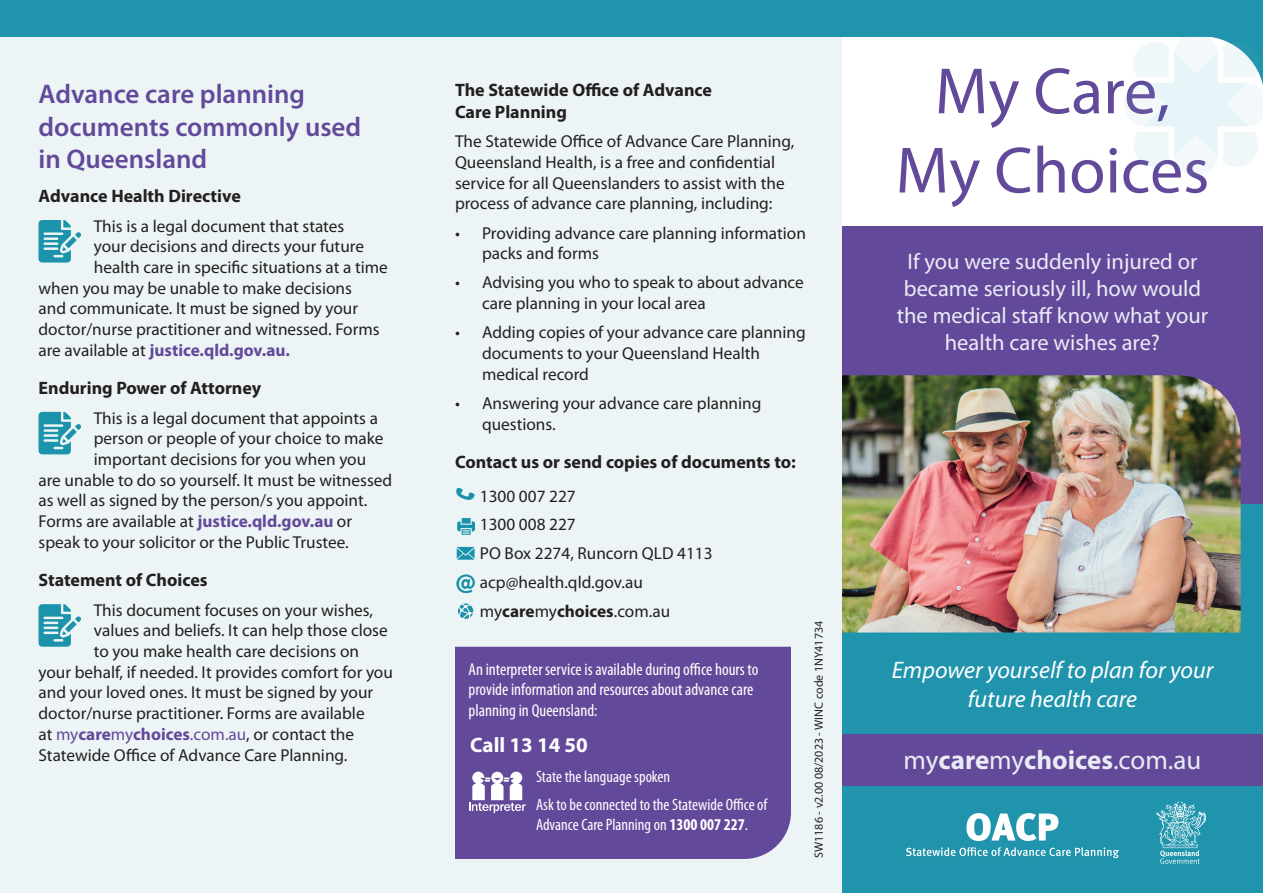
<style>
.page{position:relative;width:1263px;height:893px;background:#fff}
.page>*{position:absolute;margin:0;border:0;box-sizing:border-box;transform-origin:0 0}
.t1{font:66px/79.2px "Myriad Pro";color:#63499a;text-align:center}
.t2{font:600 27px/32.4px "Myriad Pro";color:#63499a}
.t3{font:27px "Myriad Pro";letter-spacing:-.005em;color:#eaebf5}
.t4{font:italic 24px/28.8px "Myriad Pro";color:#fff;text-align:center}
.t5{font:22.5px/27px "Myriad Pro";color:#eaebf5;text-align:center}
.t6{font:700 21px "Myriad Pro";color:#fff}
.t7{font:700 18px/21.6px "Myriad Pro";color:#231f20}
.t8{font:17.25px/20.7px "Myriad Pro";color:#231f20}
.t9{font:condensed 17.25px/20.7px "Myriad Pro";color:#fff}
.t10{font:700 17.25px "Myriad Pro";color:#63499a}
.t11{font:condensed 16.5px/28.3px "Myriad Pro";color:#fff}
.t12{font:12px "Myriad Pro";color:#231f20}
.s1{font-weight:400;color:#231f20}
.s2{font-weight:700;color:#63499a}
.s3{color:#63499a}
.s4{font-weight:700}
</style>
<div class="page">
<div style="left:842px;top:226px;width:421px;height:396px;background:#63499a"></div>
<div style="left:842px;top:505px;width:421px;height:388px;background:#1f94ac"></div>
<div style="left:0;top:36px;width:842px;height:857px;background:#edf4f6"></div>
<div style="left:842px;top:734px;width:421px;height:51px;background:#63499a"></div>
<div style="left:0;top:0;width:1263px;height:36px;background:#1f94ac"></div>
<svg style="left:1124px;top:36px;width:139px;height:140px"></svg>
<svg style="left:456px;top:487px;width:19px;height:13px"></svg>
<svg style="left:457px;top:518px;width:18px;height:17px"></svg>
<svg style="left:457px;top:547px;width:18px;height:13px"></svg>
<svg style="left:456px;top:574px;width:19px;height:19px"></svg>
<svg style="left:458px;top:603px;width:15px;height:16px"></svg>
<svg style="left:39px;top:220px;width:42px;height:43px"></svg>
<svg style="left:39px;top:412px;width:42px;height:42px"></svg>
<svg style="left:39px;top:604px;width:42px;height:43px"></svg>
<svg style="left:1156px;top:801px;width:50px;height:63px"></svg>
<svg style="left:966px;top:813px;width:92px;height:28px"></svg>
<svg style="left:906px;top:847px;width:213px;height:11px"></svg>
<div style="left:455px;top:647px;width:336px;height:212px;background:#63499a"></div>
<svg style="left:469px;top:772px;width:57px;height:41px;background:#b0a3cc"></svg>
<img style="left:842px;top:375px;width:399px;height:257px">
<h2 class="t2" style="left:39px;top:77px;width:324px">Advance care planning documents commonly used in Queensland</h2>
<p class="t7" style="left:39px;top:185px;width:204px">Advance Health Directive</p>
<p class="t8" style="left:94px;top:215px;width:252px">This is a legal document that states</p>
<p class="t8" style="left:94px;top:236px;width:272px">your decisions and directs your future</p>
<p class="t8" style="left:94px;top:257px;width:296px">health care in specific situations at a time</p>
<p class="t8" style="left:39px;top:277px;width:315px">when you may be unable to make decisions</p>
<p class="t8" style="left:39px;top:298px;width:321px">and communicate. It must be signed by your</p>
<p class="t8" style="left:39px;top:319px;width:343px">doctor/nurse practitioner and witnessed. Forms</p>
<p class="t10" style="left:39px;top:339px;width:253px"><span class="s1">are available at</span> justice.qld.gov.au.</p>
<p class="t7" style="left:39px;top:377px;width:224px">Enduring Power of Attorney</p>
<p class="t8" style="left:94px;top:407px;width:286px">This is a legal document that appoints a</p>
<p class="t8" style="left:94px;top:428px;width:291px">person or people of your choice to make</p>
<p class="t8" style="left:94px;top:449px;width:274px">important decisions for you when you</p>
<p class="t8" style="left:39px;top:469px;width:355px">are unable to do so yourself. It must be witnessed</p>
<p class="t8" style="left:39px;top:490px;width:330px">as well as signed by the person/s you appoint.</p>
<p class="t8" style="left:39px;top:511px;width:315px">Forms are available at <span class="s2">justice.qld.gov.au</span> or</p>
<p class="t8" style="left:39px;top:531px;width:312px">speak to your solicitor or the Public Trustee.</p>
<p class="t7" style="left:39px;top:569px;width:171px">Statement of Choices</p>
<p class="t8" style="left:94px;top:599px;width:281px">This document focuses on your wishes,</p>
<p class="t8" style="left:94px;top:620px;width:295px">values and beliefs. It can help those close</p>
<p class="t8" style="left:94px;top:641px;width:267px">to you make health care decisions on</p>
<p class="t8" style="left:39px;top:661px;width:356px">your behalf, if needed. It provides comfort for you</p>
<p class="t8" style="left:39px;top:682px;width:336px">and your loved ones. It must be signed by your</p>
<p class="t8" style="left:39px;top:703px;width:328px">doctor/nurse practitioner. Forms are available</p>
<p class="t8" style="left:39px;top:723px;width:317px">at <span class="s3">my</span><span class="s2">care</span><span class="s3">my</span><span class="s2">choices</span><span class="s3">.com.au</span>, or contact the</p>
<p class="t8" style="left:39px;top:744px;width:310px">Statewide Office of Advance Care Planning.</p>
<p class="t7" style="left:455px;top:79px;width:258px">The Statewide Office of Advance<br>Care Planning</p>
<p class="t8" style="left:455px;top:131px;width:341px">The Statewide Office of Advance Care Planning, Queensland Health, is a free and confidential service for all Queenslanders to assist with the process of advance care planning, including:</p>
<p class="t8" style="left:482px;top:222px;width:325px;text-indent:-27px">• Providing advance care planning information packs and forms</p>
<p class="t8" style="left:482px;top:272px;width:323px;text-indent:-27px">• Advising you who to speak to about advance care planning in your local area</p>
<p class="t8" style="left:482px;top:322px;width:325px;text-indent:-27px">• Adding copies of your advance care planning documents to your Queensland Health medical record</p>
<p class="t8" style="left:482px;top:393px;width:281px;text-indent:-27px">• Answering your advance care planning questions.</p>
<p class="t7" style="left:455px;top:451px;width:342px">Contact us or send copies of documents to:</p>
<p class="t8" style="left:480px;top:481px;width:234px;line-height:29px">1300 007 227<br>1300 008 227<br>PO Box 2274, Runcorn QLD 4113 acp@health.qld.gov.au my<span class="s4">care</span>my<span class="s4">choices</span>.com.au</p>
<p class="t9" style="left:469px;top:658px;width:291px">An interpreter service is available during office hours to provide information and resources about advance care planning in Queensland:</p>
<p class="t6" style="left:470px;top:731px;width:119px">Call 13 14 50</p>
<p class="t11" style="left:536px;top:762px;width:233px">State the language spoken<br>Ask to be connected to the Statewide Office of</p>
<p class="t11" style="left:536px;top:810px;width:214px">Advance Care Planning on <span class="s4">1300 007 227</span>.</p>
<p class="t12" style="left:811px;top:858px;width:238px;rotate:-90deg">SW1186 - v2.00 08/2023 - WINC code 1NY41734</p>
<h1 class="t1" style="left:896px;top:51px;width:315px">My Care,<br>My Choices</h1>
<h3 class="t5" style="left:897px;top:248px;width:313px">If you were suddenly injured or became seriously ill, how would the medical staff know what your health care wishes are?</h3>
<h3 class="t4" style="left:892px;top:655px;width:323px">Empower yourself to plan for your future health care</h3>
<h2 class="t3" style="left:903px;top:743px;width:299px">my<span class="s4">care</span>my<span class="s4">choices</span>.com.au</h2>
</div>
